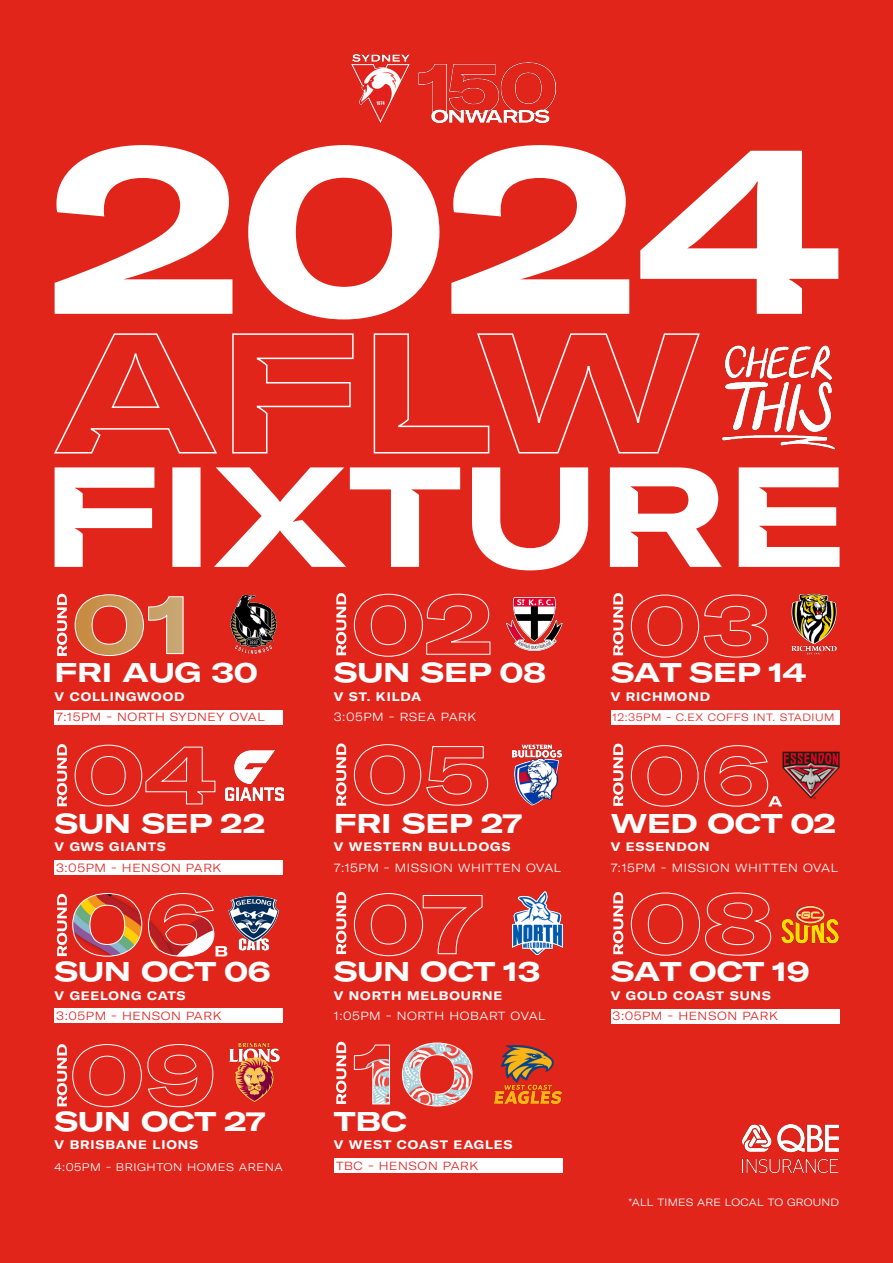
<style>
.page{position:relative;width:893px;height:1263px;background:#e1251b}
.page>*{position:absolute;margin:0;border:0;box-sizing:border-box;transform-origin:0 0}
.t1{font:27px "GT America Expanded Bold SS";letter-spacing:-.01em;color:#fff}
.t2{font:700 expanded 12.15px "GT America";letter-spacing:.07em;color:#fff}
.t3{font:300 expanded 11.7px "GT America";letter-spacing:.05em;color:#e02525}
.t4{font:300 expanded 11.7px "GT America";letter-spacing:.05em;color:#fff}
.t5{font:300 expanded 10.95px "GT America";letter-spacing:.05em;color:#fff}
.t6{font:300 expanded 10.5px "GT America";letter-spacing:.05em;color:#e02525}
.t7{font:300 expanded 10.5px "GT America";letter-spacing:.02em;color:#fff}
</style>
<div class="page">
<img style="left:351px;top:54px;width:204px;height:68px">
<svg style="left:55px;top:467px;width:784px;height:103px"></svg>
<svg style="left:54px;top:333px;width:646px;height:121px"></svg>
<img style="left:722px;top:345px;width:113px;height:105px">
<svg style="left:55px;top:145px;width:783px;height:174px"></svg>
<img style="left:743px;top:1124px;width:96px;height:49px">
<img style="left:791px;top:593px;width:46px;height:62px">
<div style="left:611px;top:710px;width:228px;height:14px;background:#fff"></div>
<svg style="left:613px;top:593px;width:10px;height:62px"></svg>
<svg style="left:631px;top:594px;width:137px;height:64px"></svg>
<div style="left:55px;top:710px;width:228px;height:14px;background:#fff"></div>
<img style="left:230px;top:594px;width:47px;height:61px">
<svg style="left:57px;top:594px;width:10px;height:62px"></svg>
<svg style="left:74px;top:594px;width:110px;height:62px"></svg>
<img style="left:506px;top:597px;width:57px;height:55px">
<svg style="left:336px;top:593px;width:10px;height:62px"></svg>
<svg style="left:354px;top:593px;width:137px;height:64px"></svg>
<img style="left:511px;top:744px;width:52px;height:62px">
<svg style="left:354px;top:744px;width:134px;height:62px"></svg>
<svg style="left:336px;top:743px;width:10px;height:63px"></svg>
<div style="left:611px;top:1009px;width:228px;height:14px;background:#fff"></div>
<svg style="left:613px;top:892px;width:10px;height:62px"></svg>
<img style="left:781px;top:905px;width:58px;height:39px">
<svg style="left:631px;top:892px;width:140px;height:64px"></svg>
<svg style="left:354px;top:893px;width:129px;height:63px"></svg>
<img style="left:513px;top:892px;width:50px;height:62px">
<svg style="left:336px;top:892px;width:10px;height:62px"></svg>
<img style="left:229px;top:1042px;width:51px;height:61px">
<svg style="left:57px;top:1044px;width:157px;height:63px"></svg>
<svg style="left:354px;top:1042px;width:119px;height:65px"></svg>
<div style="left:334px;top:1158px;width:229px;height:15px;background:#fff"></div>
<img style="left:494px;top:1045px;width:67px;height:58px">
<svg style="left:336px;top:1042px;width:10px;height:62px"></svg>
<div style="left:55px;top:1009px;width:228px;height:14px;background:#fff"></div>
<img style="left:227px;top:895px;width:53px;height:59px">
<svg style="left:57px;top:893px;width:170px;height:64px"></svg>
<svg style="left:613px;top:744px;width:10px;height:62px"></svg>
<img style="left:782px;top:751px;width:57px;height:49px">
<svg style="left:631px;top:745px;width:151px;height:62px"></svg>
<svg style="left:74px;top:744px;width:142px;height:63px"></svg>
<img style="left:226px;top:751px;width:57px;height:49px">
<svg style="left:57px;top:744px;width:10px;height:62px"></svg>
<div style="left:54px;top:860px;width:229px;height:15px;background:#fff"></div>
<p class="t1" style="left:55px;top:656px;width:205px">FRI AUG 30</p>
<p class="t2" style="left:55px;top:689px;width:131px">V COLLINGWOOD</p>
<p class="t1" style="left:334px;top:656px;width:214px">SUN SEP 08</p>
<p class="t2" style="left:334px;top:689px;width:89px">V ST. KILDA</p>
<p class="t1" style="left:611px;top:656px;width:197px">SAT SEP 14</p>
<p class="t2" style="left:611px;top:689px;width:101px">V RICHMOND</p>
<p class="t3" style="left:56px;top:710px;width:210px">7:15PM - NORTH SYDNEY OVAL</p>
<p class="t4" style="left:334px;top:710px;width:144px">3:05PM - RSEA PARK</p>
<p class="t6" style="left:612px;top:711px;width:223px">12:35PM - C.EX COFFS INT. STADIUM</p>
<p class="t1" style="left:55px;top:806px;width:213px">SUN SEP 22</p>
<p class="t2" style="left:55px;top:839px;width:113px">V GWS GIANTS</p>
<p class="t3" style="left:56px;top:861px;width:167px">3:05PM - HENSON PARK</p>
<p class="t1" style="left:334px;top:806px;width:190px">FRI SEP 27</p>
<p class="t2" style="left:334px;top:839px;width:178px">V WESTERN BULLDOGS</p>
<p class="t4" style="left:334px;top:861px;width:229px">7:15PM - MISSION WHITTEN OVAL</p>
<p class="t1" style="left:611px;top:806px;width:227px">WED OCT 02</p>
<p class="t2" style="left:611px;top:839px;width:100px">V ESSENDON</p>
<p class="t4" style="left:611px;top:861px;width:229px">7:15PM - MISSION WHITTEN OVAL</p>
<p class="t1" style="left:55px;top:955px;width:218px">SUN OCT 06</p>
<p class="t2" style="left:55px;top:988px;width:132px">V GEELONG CATS</p>
<p class="t1" style="left:334px;top:955px;width:208px">SUN OCT 13</p>
<p class="t2" style="left:334px;top:988px;width:170px">V NORTH MELBOURNE</p>
<p class="t1" style="left:611px;top:955px;width:200px">SAT OCT 19</p>
<p class="t2" style="left:611px;top:988px;width:162px">V GOLD COAST SUNS</p>
<p class="t3" style="left:56px;top:1009px;width:167px">3:05PM - HENSON PARK</p>
<p class="t4" style="left:334px;top:1009px;width:213px">1:05PM - NORTH HOBART OVAL</p>
<p class="t3" style="left:612px;top:1009px;width:167px">3:05PM - HENSON PARK</p>
<p class="t1" style="left:55px;top:1104px;width:213px">SUN OCT 27</p>
<p class="t2" style="left:55px;top:1137px;width:145px">V BRISBANE LIONS</p>
<p class="t1" style="left:334px;top:1104px;width:75px">TBC</p>
<p class="t2" style="left:334px;top:1137px;width:180px">V WEST COAST EAGLES</p>
<p class="t5" style="left:55px;top:1161px;width:230px">4:05PM - BRIGHTON HOMES ARENA</p>
<p class="t3" style="left:336px;top:1158px;width:144px">TBC - HENSON PARK</p>
<p class="t7" style="left:628px;top:1196px;width:212px">*ALL TIMES ARE LOCAL TO GROUND</p>
</div>
